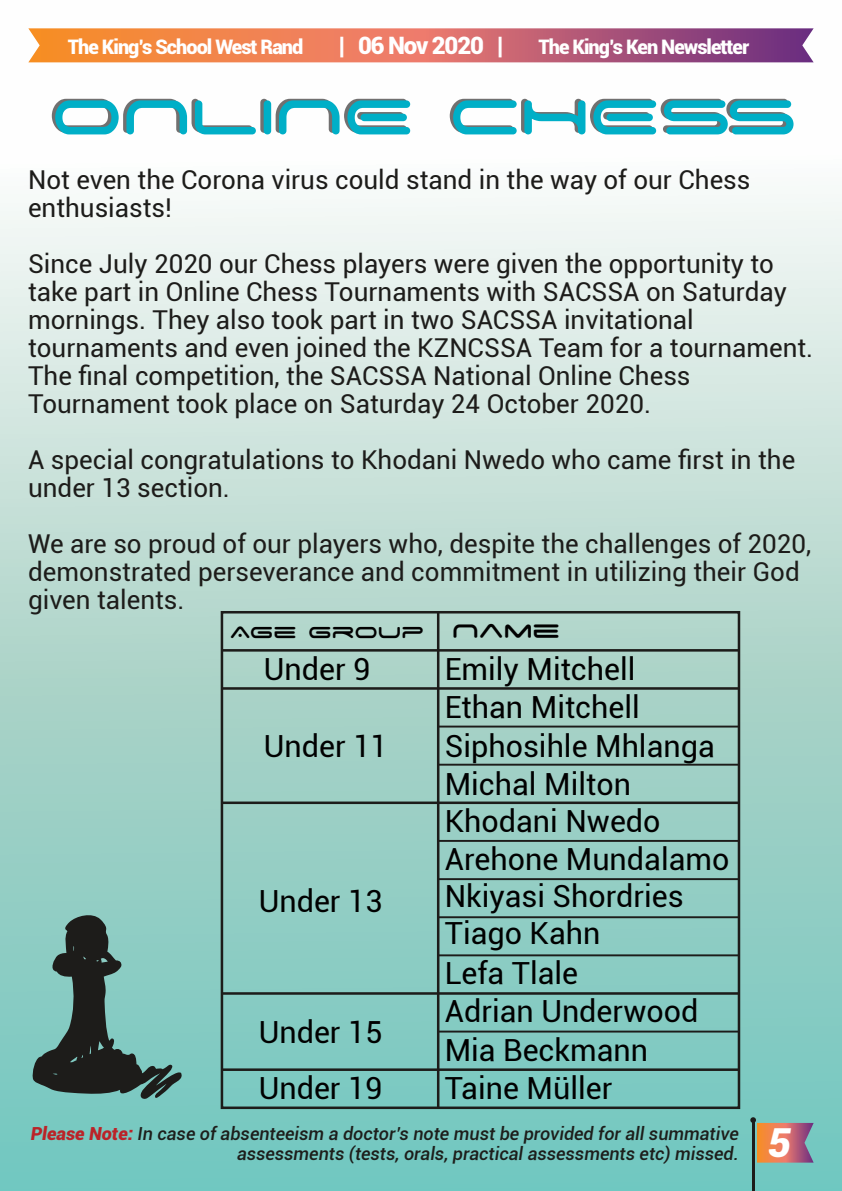
<style>
.page{position:relative;width:842px;height:1191px;background:#fff}
.page>*{position:absolute;margin:0;border:0;box-sizing:border-box;transform-origin:0 0}
.t1{font:78px "Space Age";color:#00afc7}
.t2{font:italic 900 40px "Roboto";color:#fff}
.t3{font:30.4px/38.6px "Roboto";color:#010101}
.t4{font:26px/28px "Roboto";color:#1d1c1a}
.t5{font:25.6px "Space Age";color:#010101}
.t6{font:900 24px "Roboto";letter-spacing:-.05em;color:#fff}
.t7{font:900 20px "Roboto";letter-spacing:-.05em;color:#fff}
.t8{font:italic 500 18px/19.6px "Roboto";color:#1d1e1b;text-align:right}
.s1{font-size:30.4px}
.s2{font-weight:900;color:#bb2328}
</style>
<div class="page">
<div style="left:0;top:0;width:842px;height:1191px;background:linear-gradient(to bottom,#fffffd,#6bbdb2)"></div>
<hr style="left:752px;top:1120px;width:2px;height:71px;background:#1d1c1a">
<svg style="left:750px;top:1117px;width:64px;height:45px;background:#b58272"></svg>
<svg style="left:28px;top:28px;width:786px;height:34px;background:#ce6f65"></svg>
<div style="left:221px;top:611px;width:519px;height:498px;border:3px solid #1d1c1a"></div>
<hr style="left:222px;top:1068px;width:517px;height:3px;background:#1d1c1a">
<hr style="left:438px;top:1030px;width:301px;height:2px;background:#1d1c1a">
<hr style="left:222px;top:992px;width:517px;height:2px;background:#1d1c1a">
<hr style="left:438px;top:954px;width:301px;height:2px;background:#1d1c1a">
<hr style="left:438px;top:916px;width:301px;height:2px;background:#1d1c1a">
<hr style="left:438px;top:878px;width:301px;height:2px;background:#1d1c1a">
<hr style="left:438px;top:840px;width:301px;height:2px;background:#1d1c1a">
<hr style="left:222px;top:801px;width:517px;height:3px;background:#1d1c1a">
<hr style="left:438px;top:763px;width:301px;height:2px;background:#1d1c1a">
<hr style="left:438px;top:725px;width:301px;height:2px;background:#1d1c1a">
<hr style="left:222px;top:687px;width:517px;height:2px;background:#1d1c1a">
<hr style="left:222px;top:649px;width:517px;height:2px;background:#1d1c1a">
<hr style="left:437px;top:612px;width:2px;height:495px;background:#1d1c1a">
<svg style="left:32px;top:911px;width:152px;height:189px;background:#608b85"></svg>
<p class="t7" style="left:68px;top:32px;width:237px">The King’s School West Rand</p>
<p class="t6" style="left:339px;top:28px;width:166px">| 06 Nov 2020 |</p>
<p class="t7" style="left:538px;top:32px;width:212px">The King’s Ken Newsletter</p>
<h1 class="t1" style="left:51px;top:82px;width:748px">ONLINE CHESS</h1>
<p class="t4" style="left:28px;top:165px;width:724px">Not even the Corona virus could stand in the way of our Chess enthusiasts!</p>
<p class="t4" style="left:28px;top:249px;width:787px">Since July 2020 our Chess players were given the opportunity to take part in Online Chess Tournaments with SACSSA on Saturday mornings. They also took part in two SACSSA invitational tournaments and even joined the KZNCSSA Team for a tournament.<br>The final competition, the SACSSA National Online Chess Tournament took place on Saturday 24 October 2020.</p>
<p class="t4" style="left:28px;top:445px;width:769px">A special congratulations to Khodani Nwedo who came first in the under 13 section.</p>
<p class="t4" style="left:28px;top:529px;width:785px">We are so proud of our players who, despite the challenges of 2020, demonstrated perseverance and commitment in utilizing their God given talents.</p>
<p class="t5" style="left:230px;top:620px;width:332px">Age Group <span class="s1">Name</span></p>
<p class="t3" style="left:264px;top:648px;width:108px">Under 9</p>
<p class="t3" style="left:445px;top:648px;width:192px">Emily Mitchell</p>
<p class="t3" style="left:264px;top:726px;width:125px">Under 11</p>
<p class="t3" style="left:259px;top:880px;width:125px">Under 13</p>
<p class="t3" style="left:259px;top:1011px;width:125px">Under 15</p>
<p class="t3" style="left:445px;top:687px;width:272px">Ethan Mitchell<br>Siphosihle Mhlanga<br>Michal Milton</p>
<p class="t3" style="left:445px;top:801px;width:286px;line-height:37.2px">Khodani Nwedo<br>Arehone Mundalamo<br>Nkiyasi Shordries<br>Tiago Kahn</p>
<p class="t3" style="left:445px;top:952px;width:135px">Lefa Tlale</p>
<p class="t3" style="left:445px;top:991px;width:255px">Adrian Underwood<br>Mia Beckmann</p>
<p class="t3" style="left:259px;top:1067px;width:125px">Under 19</p>
<p class="t3" style="left:445px;top:1067px;width:169px">Taine Müller</p>
<p class="t8" style="left:31px;top:1123px;width:710px"><span class="s2">Please Note:</span> In case of absenteeism a doctor’s note must be provided for all summative assessments (tests, orals, practical assessments etc) missed.</p>
<h2 class="t2" style="left:768px;top:1114px;width:25px">5</h2>
</div>
